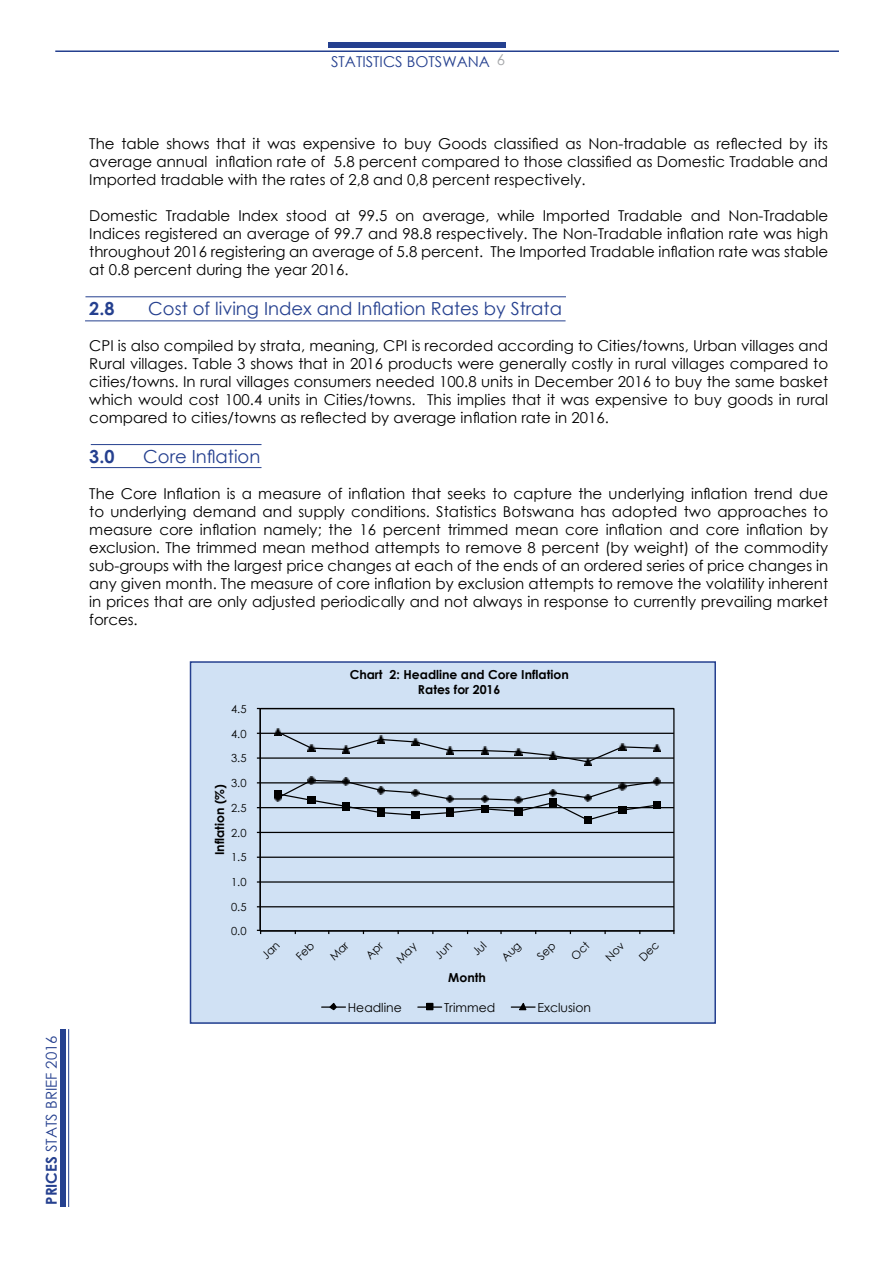
<style>
.page{position:relative;width:893px;height:1263px;background:#fff}
.page>*{position:absolute;margin:0;border:0;box-sizing:border-box;transform-origin:0 0}
.t1{font:18px "Century Gothic";color:#25408f}
.t2{font:700 18px "Century Gothic";color:#25408f}
.t3{font:15px/18px "Century Gothic";color:#000;text-align:justify}
.t4{font:15px "Century Gothic";color:#25408f}
.t5{font:700 12.45px/14.9px "Century Gothic";color:#000;text-align:center}
.t6{font:12.45px "Century Gothic";color:#000}
.t7{font:11.1px/24.3px "Century Gothic";color:#000}
.s1{font-weight:700}
.s2{color:#a5a7aa}
</style>
<div class="page">
<div style="left:61px;top:1029px;width:5px;height:178px;background:#25408f"></div>
<hr style="left:68px;top:1029px;width:1px;height:178px;background:#25408f">
<hr style="left:55px;top:50px;width:784px;height:2px;background:#25408f">
<div style="left:328px;top:43px;width:178px;height:5px;background:#25408f"></div>
<hr style="left:85px;top:321px;width:481px;height:1px;background:#25408f">
<hr style="left:85px;top:297px;width:481px;height:1px;background:#25408f">
<hr style="left:91px;top:467px;width:170px;height:1px;background:#25408f">
<hr style="left:91px;top:444px;width:170px;height:1px;background:#25408f">
<svg style="left:193px;top:664px;width:520px;height:357px"></svg>
<div style="left:190px;top:661px;width:526px;height:363px;border:2px solid #25408f"></div>
<svg style="left:261px;top:942px;width:19px;height:18px"></svg>
<svg style="left:296px;top:941px;width:19px;height:19px"></svg>
<svg style="left:329px;top:942px;width:21px;height:19px"></svg>
<svg style="left:434px;top:942px;width:18px;height:17px"></svg>
<svg style="left:472px;top:941px;width:15px;height:15px"></svg>
<svg style="left:500px;top:942px;width:23px;height:20px"></svg>
<svg style="left:536px;top:942px;width:21px;height:19px"></svg>
<svg style="left:571px;top:941px;width:19px;height:20px"></svg>
<svg style="left:605px;top:942px;width:20px;height:19px"></svg>
<svg style="left:639px;top:942px;width:20px;height:20px"></svg>
<p class="t4" style="left:41px;top:1205px;width:171px;rotate:-90deg"><span class="s1">PRICES</span> STATS BRIEF 2016</p>
<p class="t4" style="left:331px;top:51px;width:175px">STATISTICS BOTSWANA <span class="s2">6</span></p>
<p class="t3" style="left:89px;top:135px;width:740px">The table shows that it was expensive to buy Goods classified as Non-tradable as reflected by its average annual inflation rate of 5.8 percent compared to those classified as Domestic Tradable and Imported tradable with the rates of 2,8 and 0,8 percent respectively.</p>
<p class="t3" style="left:89px;top:207px;width:740px">Domestic Tradable Index stood at 99.5 on average, while Imported Tradable and Non-Tradable Indices registered an average of 99.7 and 98.8 respectively. The Non-Tradable inflation rate was high throughout 2016 registering an average of 5.8 percent. The Imported Tradable inflation rate was stable at 0.8 percent during the year 2016.</p>
<p class="t2" style="left:89px;top:295px;width:27px">2.8</p>
<p class="t1" style="left:148px;top:296px;width:415px">Cost of living Index and Inflation Rates by Strata</p>
<p class="t3" style="left:89px;top:336px;width:740px">CPI is also compiled by strata, meaning, CPI is recorded according to Cities/towns, Urban villages and Rural villages. Table 3 shows that in 2016 products were generally costly in rural villages compared to cities/towns. In rural villages consumers needed 100.8 units in December 2016 to buy the same basket which would cost 100.4 units in Cities/towns. This implies that it was expensive to buy goods in rural compared to cities/towns as reflected by average inflation rate in 2016.</p>
<p class="t2" style="left:89px;top:442px;width:27px">3.0</p>
<p class="t1" style="left:143px;top:443px;width:119px">Core Inflation</p>
<p class="t3" style="left:89px;top:484px;width:740px">The Core Inflation is a measure of inflation that seeks to capture the underlying inflation trend due to underlying demand and supply conditions. Statistics Botswana has adopted two approaches to measure core inflation namely; the 16 percent trimmed mean core inflation and core inflation by exclusion. The trimmed mean method attempts to remove 8 percent (by weight) of the commodity sub-groups with the largest price changes at each of the ends of an ordered series of price changes in any given month. The measure of core inflation by exclusion attempts to remove the volatility inherent in prices that are only adjusted periodically and not always in response to currently prevailing market forces.</p>
<p class="t7" style="left:231px;top:697px;width:17px">4.5</p>
<p class="t7" style="left:231px;top:721px;width:17px">4.0</p>
<p class="t7" style="left:231px;top:746px;width:17px">3.5</p>
<p class="t7" style="left:231px;top:771px;width:17px">3.0</p>
<p class="t5" style="left:212px;top:855px;width:73px;rotate:-90deg">Inflation (%)</p>
<p class="t7" style="left:231px;top:795px;width:17px">2.5</p>
<p class="t7" style="left:231px;top:820px;width:17px">2.0</p>
<p class="t7" style="left:231px;top:845px;width:17px">1.5</p>
<p class="t7" style="left:231px;top:870px;width:17px">1.0</p>
<p class="t7" style="left:231px;top:894px;width:17px">0.5</p>
<p class="t7" style="left:231px;top:919px;width:17px">0.0</p>
<p class="t5" style="left:350px;top:666px;width:221px">Chart 2: Headline and Core Inflation<br>Rates for 2016</p>
<p class="t7" style="left:372px;top:935px;width:25px;text-indent:-18px;rotate:-45deg">Apr<br>May</p>
<p class="t5" style="left:448px;top:970px;width:39px">Month</p>
<p class="t6" style="left:348px;top:999px;width:56px">Headline</p>
<p class="t6" style="left:444px;top:999px;width:53px">Trimmed</p>
<p class="t6" style="left:537px;top:999px;width:55px">Exclusion</p>
</div>
